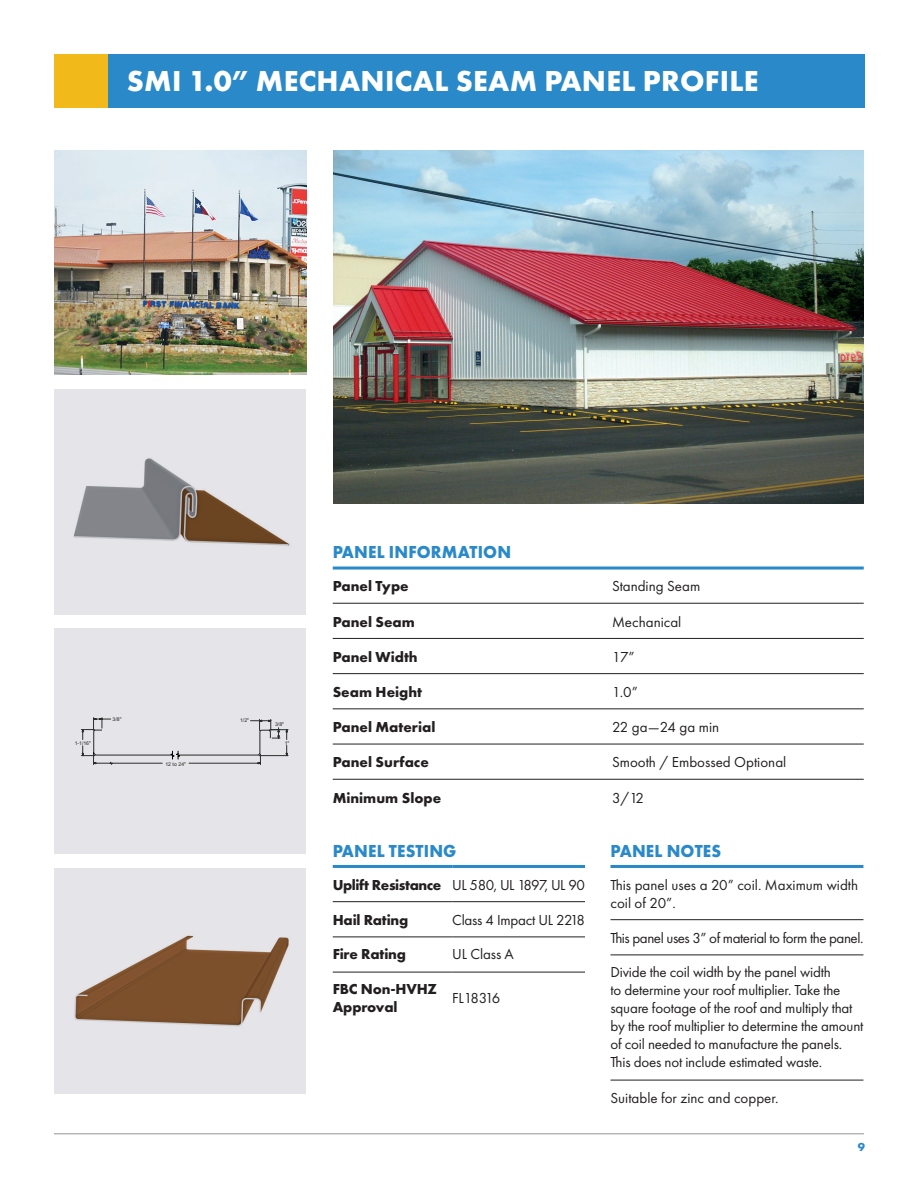
<style>
.page{position:relative;width:918px;height:1188px;background:#fff}
.page>*{position:absolute;margin:0;border:0;box-sizing:border-box;transform-origin:0 0}
.t1{font:700 30px "Futura PT";letter-spacing:.01em;color:#fff}
.t2{font:700 18px "Futura PT";letter-spacing:.01em;color:#2989c9;scale:.95 1}
.t3{font:15px/18px "Futura PT";letter-spacing:-.015em;color:#231f20}
.t4{font:700 15px/18px "Futura PT";color:#231f20}
.t5{font:700 15px "Futura PT";letter-spacing:-.025em;color:#231f20}
.t6{font:15px "Futura PT";letter-spacing:-.055em;color:#231f20}
.t7{font:700 12px "Futura PT";color:#2989c9}
.t8{font:5.1px "Arial";letter-spacing:.01em;color:#231f20}
</style>
<div class="page">
<hr style="left:54px;top:1133px;width:810px;height:1px;background:#939598">
<div style="left:54px;top:54px;width:810px;height:54px;background:#2989c9"></div>
<div style="left:54px;top:54px;width:54px;height:54px;background:#f2b91a"></div>
<div style="left:54px;top:389px;width:252px;height:225px;background:#e5e5e9"></div>
<hr style="left:333px;top:603px;width:279px;height:1px;background:#231f20">
<hr style="left:612px;top:603px;width:252px;height:1px;background:#231f20">
<hr style="left:333px;top:638px;width:279px;height:1px;background:#231f20">
<hr style="left:612px;top:638px;width:252px;height:1px;background:#231f20">
<hr style="left:333px;top:673px;width:279px;height:1px;background:#231f20">
<hr style="left:612px;top:673px;width:252px;height:1px;background:#231f20">
<hr style="left:333px;top:709px;width:279px;height:1px;background:#231f20">
<hr style="left:612px;top:709px;width:252px;height:1px;background:#231f20">
<hr style="left:333px;top:744px;width:279px;height:1px;background:#231f20">
<hr style="left:612px;top:744px;width:252px;height:1px;background:#231f20">
<hr style="left:333px;top:779px;width:279px;height:1px;background:#231f20">
<hr style="left:612px;top:779px;width:252px;height:1px;background:#231f20">
<hr style="left:333px;top:567px;width:279px;height:3px;background:#2989c9">
<hr style="left:612px;top:567px;width:252px;height:3px;background:#2989c9">
<hr style="left:610px;top:919px;width:253px;height:1px;background:#231f20">
<hr style="left:610px;top:955px;width:253px;height:1px;background:#231f20">
<hr style="left:610px;top:1080px;width:253px;height:1px;background:#231f20">
<hr style="left:610px;top:865px;width:253px;height:3px;background:#2989c9">
<div style="left:54px;top:629px;width:252px;height:225px;background:#e5e5e9"></div>
<div style="left:54px;top:868px;width:252px;height:226px;background:#e5e5e9"></div>
<img style="left:54px;top:150px;width:252px;height:225px">
<img style="left:73px;top:458px;width:217px;height:88px">
<svg style="left:81px;top:718px;width:207px;height:47px"></svg>
<img style="left:74px;top:935px;width:215px;height:92px">
<hr style="left:333px;top:901px;width:119px;height:1px;background:#231f20">
<hr style="left:452px;top:901px;width:133px;height:1px;background:#231f20">
<hr style="left:333px;top:937px;width:119px;height:1px;background:#231f20">
<hr style="left:452px;top:937px;width:133px;height:1px;background:#231f20">
<hr style="left:333px;top:865px;width:119px;height:3px;background:#2989c9">
<hr style="left:452px;top:865px;width:133px;height:3px;background:#2989c9">
<hr style="left:333px;top:972px;width:119px;height:1px;background:#231f20">
<hr style="left:452px;top:972px;width:133px;height:1px;background:#231f20">
<img style="left:334px;top:150px;width:529px;height:354px">
<p class="t1" style="left:127px;top:62px;width:633px">SMI 1.0” MECHANICAL SEAM PANEL PROFILE</p>
<p class="t8" style="left:75px;top:740px;width:18px">1-1/16"</p>
<p class="t8" style="left:113px;top:715px;width:10px">3/8"</p>
<p class="t8" style="left:165px;top:761px;width:22px">12 to 24"</p>
<p class="t8" style="left:240px;top:717px;width:10px">1/2"</p>
<p class="t8" style="left:275px;top:721px;width:10px">3/8"</p>
<p class="t8" style="left:285px;top:739px;width:6px">1"</p>
<p class="t2" style="left:333px;top:541px;width:189px">PANEL INFORMATION</p>
<p class="t4" style="left:333px;top:577px;width:77px">Panel Type</p>
<p class="t3" style="left:612px;top:577px;width:90px">Standing Seam</p>
<p class="t4" style="left:333px;top:612px;width:84px">Panel Seam</p>
<p class="t3" style="left:612px;top:612px;width:71px">Mechanical</p>
<p class="t4" style="left:333px;top:647px;width:87px">Panel Width</p>
<p class="t3" style="left:612px;top:648px;width:24px">17”</p>
<p class="t4" style="left:333px;top:683px;width:91px">Seam Height</p>
<p class="t3" style="left:612px;top:683px;width:27px">1.0”</p>
<p class="t4" style="left:333px;top:718px;width:104px">Panel Material</p>
<p class="t3" style="left:612px;top:718px;width:109px">22 ga—24 ga min</p>
<p class="t4" style="left:333px;top:753px;width:98px">Panel Surface</p>
<p class="t3" style="left:612px;top:753px;width:176px">Smooth / Embossed Optional</p>
<p class="t4" style="left:333px;top:788px;width:110px">Minimum Slope</p>
<p class="t3" style="left:612px;top:789px;width:34px">3/12</p>
<p class="t2" style="left:611px;top:839px;width:118px">PANEL NOTES</p>
<p class="t3" style="left:610px;top:876px;width:249px">This panel uses a 20” coil. Maximum width coil of 20”.</p>
<p class="t3" style="left:610px;top:929px;width:254px">This panel uses 3” of material to form the panel.</p>
<p class="t3" style="left:610px;top:963px;width:255px">Divide the coil width by the panel width<br>to determine your roof multiplier. Take the square footage of the roof and multiply that by the roof multiplier to determine the amount of coil needed to manufacture the panels.<br>This does not include estimated waste.</p>
<p class="t3" style="left:610px;top:1089px;width:170px">Suitable for zinc and copper.</p>
<p class="t2" style="left:333px;top:839px;width:132px">PANEL TESTING</p>
<p class="t5" style="left:333px;top:875px;width:110px">Uplift Resistance</p>
<p class="t3" style="left:452px;top:876px;width:134px">UL 580, UL 1897, UL 90</p>
<p class="t4" style="left:333px;top:911px;width:77px">Hail Rating</p>
<p class="t3" style="left:452px;top:911px;width:134px">Class 4 Impact UL 2218</p>
<p class="t4" style="left:333px;top:944px;width:75px">Fire Rating</p>
<p class="t3" style="left:452px;top:945px;width:63px">UL Class A</p>
<p class="t4" style="left:333px;top:980px;width:106px">FBC Non-HVHZ<br>Approval</p>
<p class="t6" style="left:452px;top:989px;width:50px">FL18316</p>
<p class="t7" style="left:858px;top:1140px;width:9px">9</p>
</div>
